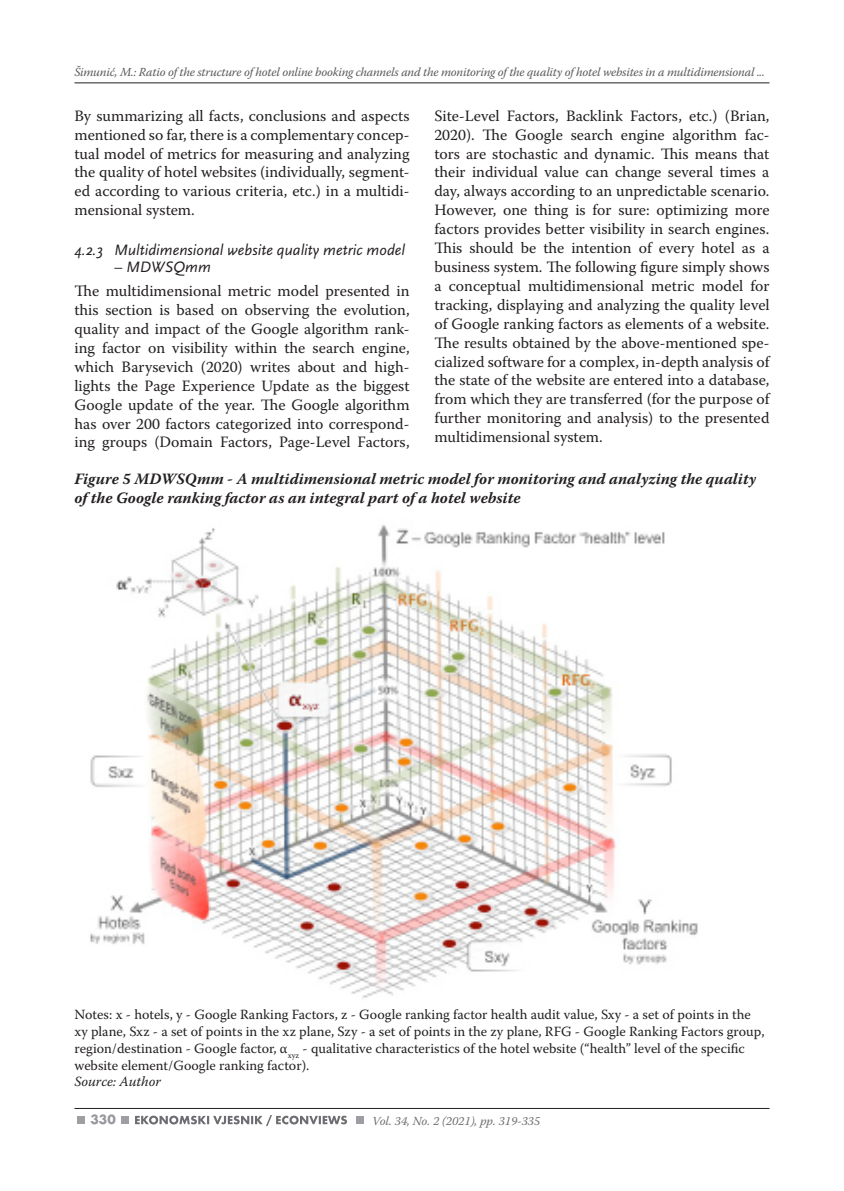
<style>
.page{position:relative;width:844px;height:1191px;background:#fff}
.page>*{position:absolute;margin:0;border:0;box-sizing:border-box;transform-origin:0 0}
.t1{font:15.75px/18.9px "Warnock Pro";color:#231f20;text-align:justify}
.t2{font:italic 700 15.75px/18.9px "Warnock Pro";color:#231f20}
.t3{font:italic 15.75px "Scala Sans Pro";color:#231f20}
.t4{font:14px/16.8px "Warnock Pro";color:#231f20}
.t5{font:italic 14px "Warnock Pro";color:#231f20}
.t6{font:700 14px "Futura TOT";color:#97999c}
.t7{font:italic 12.25px "Warnock Pro";letter-spacing:-.015em;color:#57585a}
.t8{font:italic 12.25px "Warnock Pro";color:#6c6d70}
</style>
<div class="page">
<hr style="left:74px;top:83px;width:695px;height:1px;background:#231f20">
<hr style="left:74px;top:1108px;width:695px;height:1px;background:#231f20">
<div style="left:121px;top:1115px;width:7px;height:8px;background:#9d9fa2"></div>
<div style="left:356px;top:1115px;width:8px;height:8px;background:#9d9fa2"></div>
<div style="left:77px;top:1115px;width:8px;height:8px;background:#9d9fa2"></div>
<svg style="left:135px;top:1115px;width:212px;height:11px"></svg>
<img style="left:90px;top:524px;width:608px;height:475px">
<p class="t7" style="left:74px;top:64px;width:691px">Šimunić, M.: Ratio of the structure of hotel online booking channels and the monitoring of the quality of hotel websites in a multidimensional ...</p>
<p class="t1" style="left:74px;top:106px;width:336px">By summarizing all facts, conclusions and aspects mentioned so far, there is a complementary concep&shy;tual model of metrics for measuring and analyzing the quality of hotel websites (individually, segment&shy;ed according to various criteria, etc.) in a multidi&shy;mensional system.</p>
<p class="t3" style="left:74px;top:240px;width:332px">4.2.3 Multidimensional website quality metric model</p>
<p class="t3" style="left:114px;top:258px;width:98px">– MDWSQmm</p>
<p class="t1" style="left:74px;top:281px;width:336px">The multidimensional metric model presented in this section is based on observing the evolution, quality and impact of the Google algorithm rank&shy;ing factor on visibility within the search engine, which Barysevich (2020) writes about and high&shy;lights the Page Experience Update as the biggest Google update of the year. The Google algorithm has over 200 factors categorized into correspond&shy;ing groups (Domain Factors, Page-Level Factors,</p>
<p class="t1" style="left:434px;top:106px;width:336px">Site-Level Factors, Backlink Factors, etc.) (Brian, 2020). The Google search engine algorithm fac&shy;tors are stochastic and dynamic. This means that their individual value can change several times a day, always according to an unpredictable scenario.<br>However, one thing is for sure: optimizing more factors provides better visibility in search engines.<br>This should be the intention of every hotel as a business system. The following figure simply shows a conceptual multidimensional metric model for tracking, displaying and analyzing the quality level of Google ranking factors as elements of a website.<br>The results obtained by the above-mentioned spe&shy;cialized software for a complex, in-depth analysis of the state of the website are entered into a database, from which they are transferred (for the purpose of further monitoring and analysis) to the presented multidimensional system.</p>
<p class="t2" style="left:74px;top:469px;width:683px">Figure 5 MDWSQmm - A multidimensional metric model for monitoring and analyzing the quality of the Google ranking factor as an integral part of a hotel website</p>
<p class="t4" style="left:74px;top:1006px;width:691px">Notes: x - hotels, y - Google Ranking Factors, z - Google ranking factor health audit value, Sxy - a set of points in the xy plane, Sxz - a set of points in the xz plane, Szy - a set of points in the zy plane, RFG - Google Ranking Factors group, region/destination - Google factor, α<sub>xyz</sub> - qualitative characteristics of the hotel website (“health” level of the specific website element/Google ranking factor).</p>
<p class="t5" style="left:74px;top:1073px;width:88px">Source: Author</p>
<p class="t6" style="left:90px;top:1111px;width:27px">330</p>
<p class="t8" style="left:372px;top:1113px;width:170px">Vol. 34, No. 2 (2021), pp. 319-335</p>
</div>
